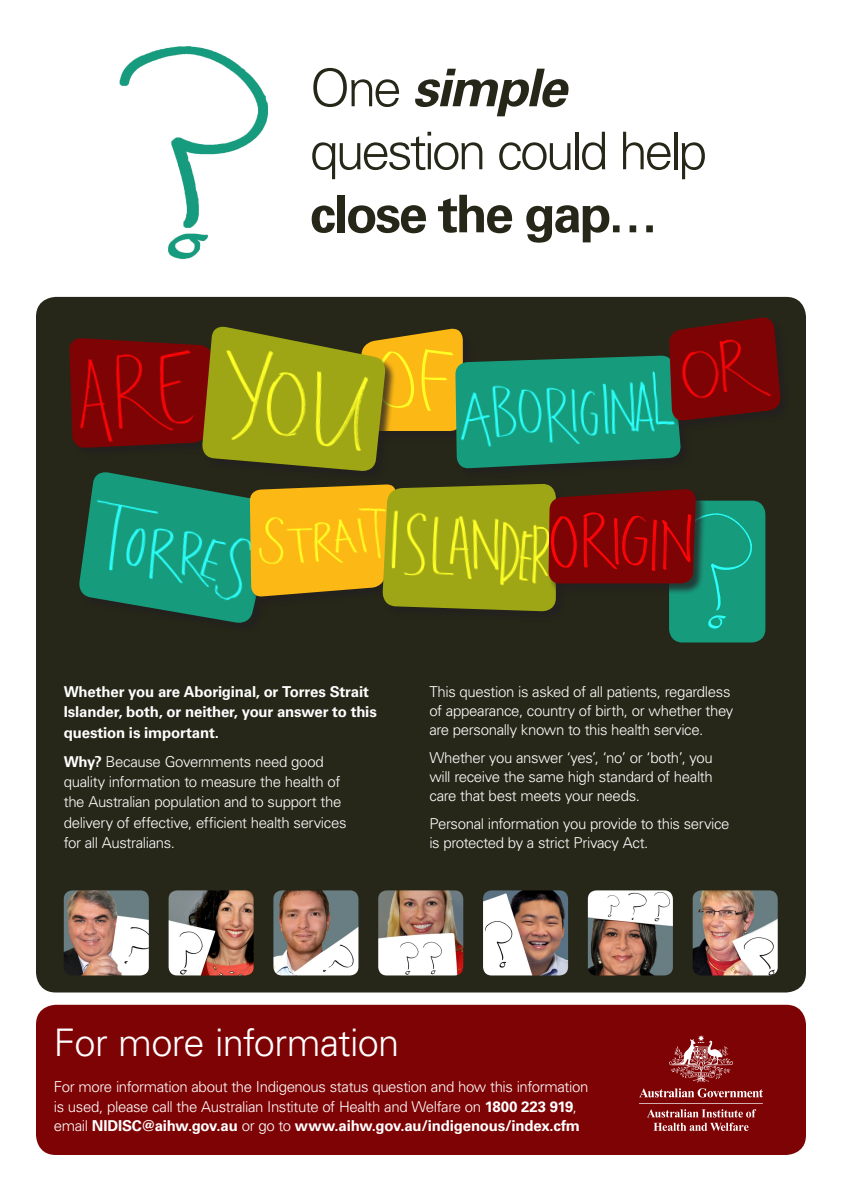
<style>
.page{position:relative;width:842px;height:1191px;background:#fff}
.page>*{position:absolute;margin:0;border:0;box-sizing:border-box;transform-origin:0 0}
._01_body_text{font:300 52px/63px "Univers LT Std";letter-spacing:-.06em;color:#262718}
._01_Head_1{font:300 38px "Univers LT Std";letter-spacing:-.015em;color:#fff}
._01_body_text-2{font:300 15px/19.1px "Univers LT Std";letter-spacing:-.025em;color:#fff}
._01_body_text-3{font:700 15px/20.3px "Univers LT Std";letter-spacing:-.01em;color:#fff}
.s1{font-weight:700;font-style:italic}
.s2{font-weight:700}
</style>
<div class="page">
<div style="left:36px;top:297px;width:770px;height:695px;background:#262718;border-radius:20px"></div>
<div style="left:36px;top:1004px;width:770px;height:151px;background:#7e0304;border-radius:20px"></div>
<div style="left:669px;top:625px;width:96px;height:17px;background:#169b7d"></div>
<svg style="left:69px;top:317px;width:712px;height:308px"></svg>
<img style="left:548px;top:489px;width:148px;height:94px">
<img style="left:119px;top:46px;width:149px;height:214px">
<img style="left:639px;top:1035px;width:124px;height:96px">
<img style="left:64px;top:890px;width:85px;height:85px">
<img style="left:169px;top:890px;width:85px;height:85px">
<img style="left:273px;top:890px;width:85px;height:85px">
<img style="left:378px;top:890px;width:85px;height:85px">
<img style="left:483px;top:890px;width:85px;height:85px">
<img style="left:588px;top:890px;width:85px;height:85px">
<img style="left:693px;top:890px;width:85px;height:85px">
<p class="_01_body_text" style="left:310px;top:56px;width:399px">One <span class="s1">simple </span>question could help <span class="s2">close the gap…</span></p>
<p class="_01_body_text-3" style="left:64px;top:682px;width:315px">Whether you are Aboriginal, or Torres Strait<br>Islander, both, or neither, your answer to this question is important.</p>
<p class="_01_body_text-2" style="left:64px;top:751px;width:284px;line-height:20.3px"><span class="s2">Why?</span> Because Governments need good quality information to measure the health of the Australian population and to support the delivery of effective, efficient health services for all Australians.</p>
<p class="_01_body_text-2" style="left:429px;top:682px;width:306px">This question is asked of all patients, regardless of appearance, country of birth, or whether they are personally known to this health service.</p>
<p class="_01_body_text-2" style="left:429px;top:748px;width:285px;text-align:justify">Whether you answer ‘yes’, ‘no’ or ‘both’, you will receive the same high standard of health care that best meets your needs.</p>
<p class="_01_body_text-2" style="left:429px;top:814px;width:302px">Personal information you provide to this service is protected by a strict Privacy Act.</p>
<p class="_01_Head_1" style="left:54px;top:1020px;width:347px">For more information</p>
<p class="_01_body_text-2" style="left:54px;top:1077px;width:536px">For more information about the Indigenous status question and how this information is used, please call the Australian Institute of Health and Welfare on <span class="s2">1800 223 919</span>, email <span class="s2">NIDISC@aihw.gov.au</span> or go to <span class="s2">www.aihw.gov.au/indigenous/index.cfm</span></p>
</div>
